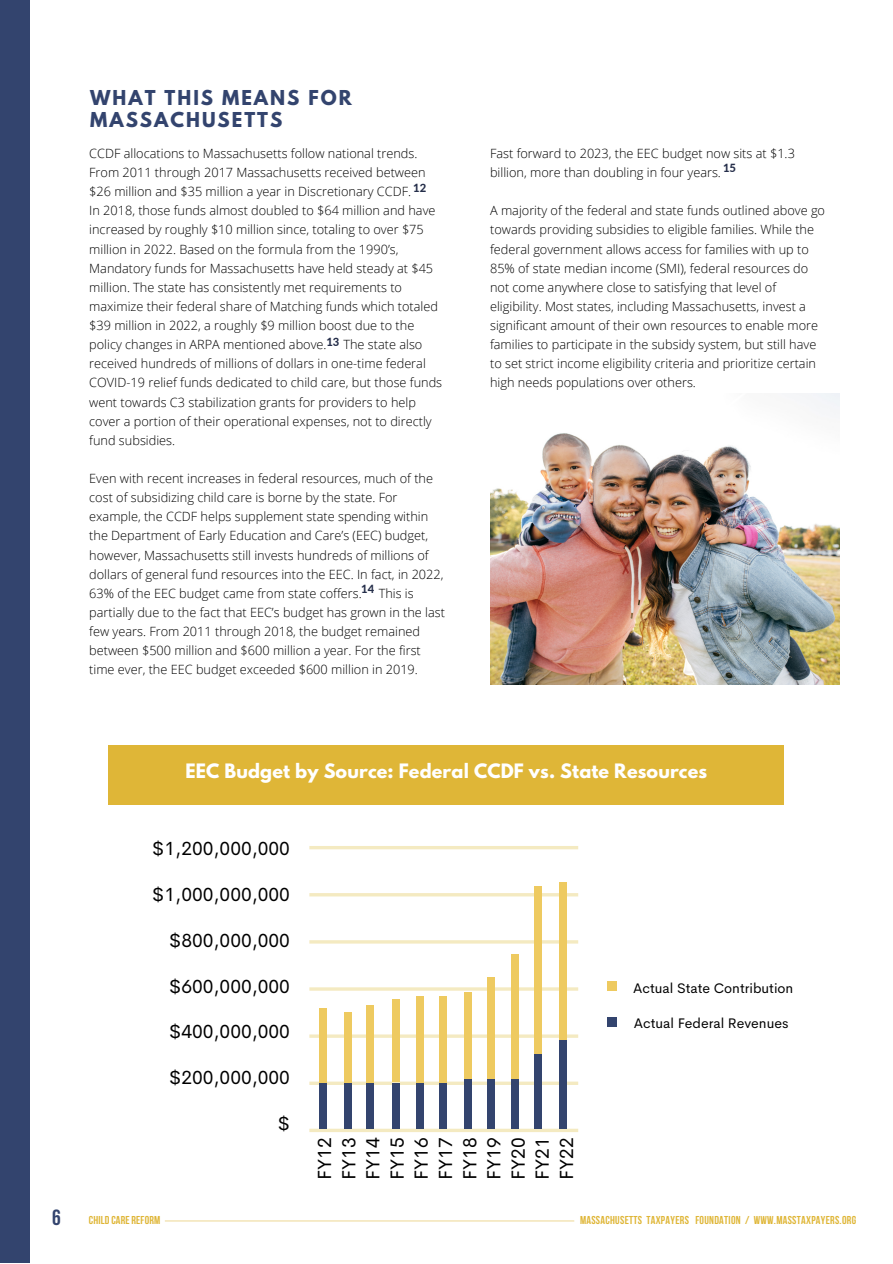
<style>
.page{position:relative;width:893px;height:1264px;background:#fff}
.page>*{position:absolute;margin:0;border:0;box-sizing:border-box;transform-origin:0 0}
.t1{font:700 21.9px "Bebas Neue";color:#33446e}
.t2{font:19.05px/24.2px "Cerebri Sans";color:#000;text-align:justify}
.t3{font:700 18.15px/22.5px "League Spartan";letter-spacing:.11em;color:#33446e}
.t4{font:700 17.55px "League Spartan";letter-spacing:.01em;color:#fff}
.t5{font:13.95px "Cerebri Sans";color:#000}
.t6{font:300 12.75px/19px "Open Sans";color:#000}
.t7{font:700 11.4px "Bebas Neue";letter-spacing:.025em;color:#dfb637}
.t8{font:800 11.25px "Lato";color:#252e4a}
</style>
<div class="page">
<div style="left:0;top:0;width:30px;height:1262px;background:#33446e"></div>
<hr style="left:165px;top:1220px;width:409px;height:1px;background:#dfb637">
<hr style="left:309px;top:846px;width:269px;height:3px;background:#f4eac1">
<hr style="left:309px;top:893px;width:269px;height:3px;background:#f4eac1">
<hr style="left:309px;top:940px;width:269px;height:3px;background:#f4eac1">
<hr style="left:309px;top:987px;width:269px;height:3px;background:#f4eac1">
<hr style="left:309px;top:1034px;width:269px;height:3px;background:#f4eac1">
<hr style="left:309px;top:1081px;width:269px;height:3px;background:#f4eac1">
<svg style="left:309px;top:1128px;width:269px;height:4px"></svg>
<div style="left:109px;top:744px;width:675px;height:60px;background:#dfb637"></div>
<div style="left:607px;top:981px;width:9px;height:10px;background:#eeca60"></div>
<div style="left:607px;top:1017px;width:10px;height:9px;background:#33446e"></div>
<div style="left:319px;top:1008px;width:8px;height:74px;background:#eeca60"></div>
<div style="left:319px;top:1083px;width:8px;height:45px;background:#33446e"></div>
<div style="left:344px;top:1011px;width:8px;height:71px;background:#eeca60"></div>
<div style="left:344px;top:1083px;width:8px;height:45px;background:#33446e"></div>
<div style="left:366px;top:1005px;width:8px;height:78px;background:#eeca60"></div>
<div style="left:366px;top:1083px;width:8px;height:45px;background:#33446e"></div>
<div style="left:391px;top:999px;width:8px;height:82px;background:#eeca60"></div>
<div style="left:391px;top:1083px;width:8px;height:45px;background:#33446e"></div>
<div style="left:416px;top:996px;width:7px;height:86px;background:#eeca60"></div>
<div style="left:416px;top:1083px;width:7px;height:45px;background:#33446e"></div>
<div style="left:439px;top:996px;width:8px;height:86px;background:#eeca60"></div>
<div style="left:439px;top:1083px;width:8px;height:45px;background:#33446e"></div>
<div style="left:464px;top:992px;width:7px;height:86px;background:#eeca60"></div>
<div style="left:464px;top:1079px;width:7px;height:49px;background:#33446e"></div>
<div style="left:487px;top:977px;width:7px;height:102px;background:#eeca60"></div>
<div style="left:487px;top:1079px;width:7px;height:49px;background:#33446e"></div>
<div style="left:511px;top:954px;width:8px;height:125px;background:#eeca60"></div>
<div style="left:511px;top:1079px;width:8px;height:49px;background:#33446e"></div>
<div style="left:534px;top:886px;width:8px;height:169px;background:#eeca60"></div>
<div style="left:534px;top:1054px;width:8px;height:74px;background:#33446e"></div>
<div style="left:558px;top:882px;width:8px;height:160px;background:#eeca60"></div>
<div style="left:558px;top:1039px;width:8px;height:89px;background:#33446e"></div>
<img style="left:490px;top:393px;width:349px;height:291px">
<h3 class="t3" style="left:90px;top:88px;width:263px">WHAT THIS MEANS FOR<br>MASSACHUSETTS</h3>
<p class="t6" style="left:89px;top:143px;width:350px">CCDF allocations to Massachusetts follow national trends.<br>From 2011 through 2017 Massachusetts received between $26 million and $35 million a year in Discretionary CCDF.<br>In 2018, those funds almost doubled to $64 million and have increased by roughly $10 million since, totaling to over $75 million in 2022. Based on the formula from the 1990’s, Mandatory funds for Massachusetts have held steady at $45 million. The state has consistently met requirements to maximize their federal share of Matching funds which totaled $39 million in 2022, a roughly $9 million boost due to the policy changes in ARPA mentioned above.</p>
<p class="t8" style="left:413px;top:181px;width:15px">12</p>
<p class="t8" style="left:326px;top:335px;width:15px">13</p>
<p class="t6" style="left:89px;top:335px;width:354px;text-indent:254px">The state also received hundreds of millions of dollars in one-time federal COVID-19 relief funds dedicated to child care, but those funds went towards C3 stabilization grants for providers to help cover a portion of their operational expenses, not to directly fund subsidies.</p>
<p class="t6" style="left:89px;top:468px;width:356px">Even with recent increases in federal resources, much of the cost of subsidizing child care is borne by the state. For example, the CCDF helps supplement state spending within the Department of Early Education and Care’s (EEC) budget, however, Massachusetts still invests hundreds of millions of dollars of general fund resources into the EEC. In fact, in 2022, 63% of the EEC budget came from state coffers.</p>
<p class="t8" style="left:361px;top:581px;width:15px">14</p>
<p class="t6" style="left:89px;top:583px;width:357px;text-indent:289px">This is partially due to the fact that EEC’s budget has grown in the last few years. From 2011 through 2018, the budget remained between $500 million and $600 million a year. For the first time ever, the EEC budget exceeded $600 million in 2019.</p>
<p class="t6" style="left:490px;top:143px;width:306px">Fast forward to 2023, the EEC budget now sits at $1.3 billion, more than doubling in four years.</p>
<p class="t6" style="left:490px;top:201px;width:336px">A majority of the federal and state funds outlined above go towards providing subsidies to eligible families. While the federal government allows access for families with up to 85% of state median income (SMI), federal resources do not come anywhere close to satisfying that level of eligibility. Most states, including Massachusetts, invest a significant amount of their own resources to enable more families to participate in the subsidy system, but still have to set strict income eligibility criteria and prioritize certain high needs populations over others.</p>
<p class="t8" style="left:723px;top:160px;width:15px">15</p>
<h3 class="t4" style="left:185px;top:762px;width:523px">EEC Budget by Source: Federal CCDF vs. State Resources</h3>
<h2 class="t2" style="left:152px;top:836px;width:140px">$1,200,000,000</h2>
<h2 class="t2" style="left:152px;top:882px;width:140px">$1,000,000,000</h2>
<h2 class="t2" style="left:169px;top:928px;width:123px">$800,000,000</h2>
<h2 class="t2" style="left:169px;top:973px;width:123px">$600,000,000</h2>
<h2 class="t2" style="left:169px;top:1019px;width:123px">$400,000,000</h2>
<h2 class="t2" style="left:169px;top:1065px;width:123px">$200,000,000</h2>
<h2 class="t2" style="left:277px;top:1111px;width:14px">$</h2>
<h1 class="t1" style="left:52px;top:1208px;width:10px">6</h1>
<p class="t7" style="left:89px;top:1215px;width:73px">CHILD CARE REFORM</p>
<h2 class="t2" style="left:312px;top:1179px;width:44px;rotate:-90deg">FY12<br>FY13<br>FY14<br>FY15<br>FY16<br>FY17<br>FY18<br>FY19<br>FY20<br>FY21<br>FY22</h2>
<p class="t5" style="left:633px;top:978px;width:162px">Actual State Contribution</p>
<p class="t5" style="left:633px;top:1014px;width:156px">Actual Federal Revenues</p>
<p class="t7" style="left:580px;top:1215px;width:277px">MASSACHUSETTS TAXPAYERS FOUNDATION / WWW.MASSTAXPAYERS.ORG</p>
</div>
